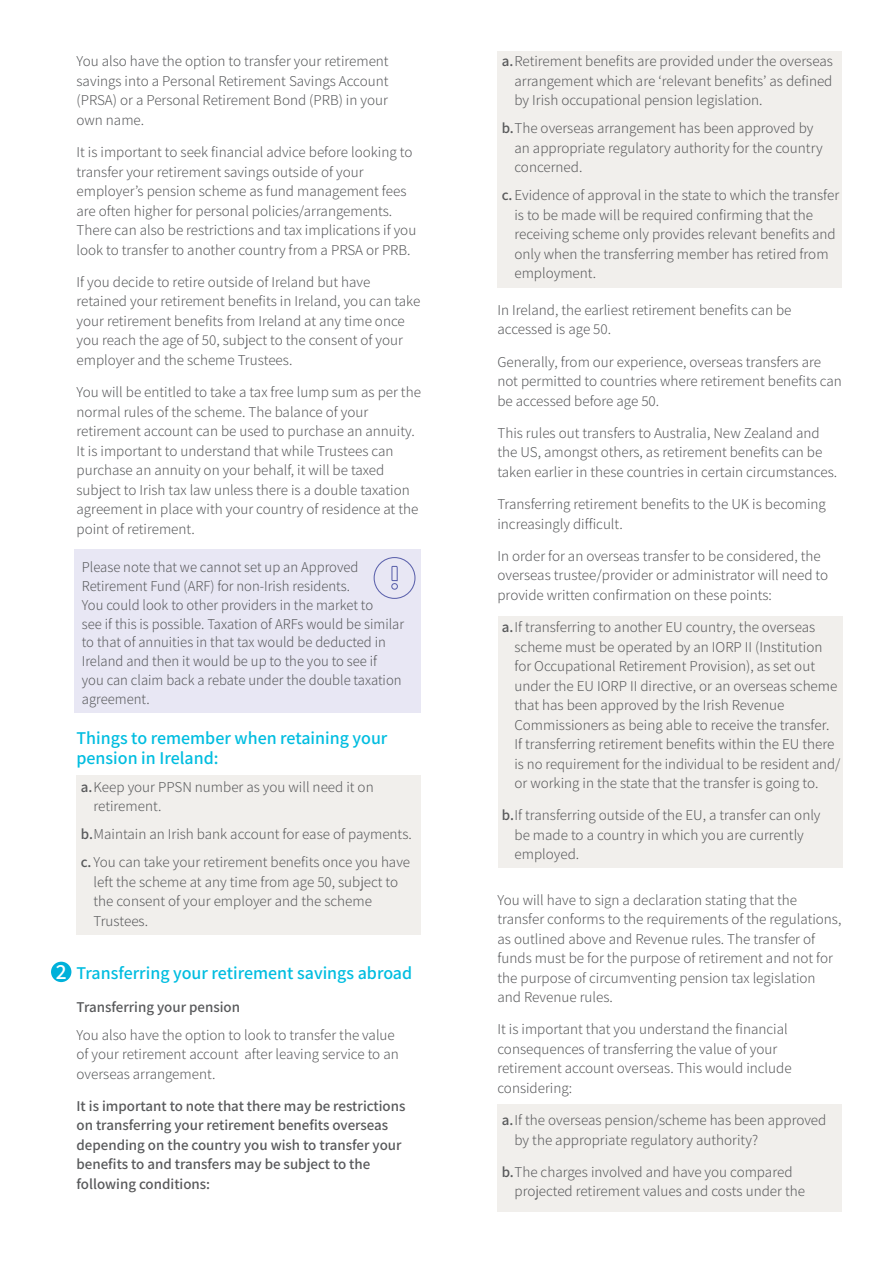
<style>
.page{position:relative;width:893px;height:1263px;background:#fff}
.page>*{position:absolute;margin:0;border:0;box-sizing:border-box;transform-origin:0 0}
.t1{font:600 18px/19.5px "Assistant";color:#00bde0}
.t2{font:300 15px/19.5px "Assistant";color:#58595b}
.t3{font:600 15px/19.5px "Assistant";color:#58595b}
.s1{font-weight:600}
.s2{font-size:21.6px;color:#fff}
</style>
<div class="page">
<div style="left:497px;top:1104px;width:345px;height:108px;background:#f1efec"></div>
<div style="left:499px;top:615px;width:344px;height:252px;background:#f1efec"></div>
<div style="left:497px;top:51px;width:345px;height:236px;background:#f1efec"></div>
<div style="left:77px;top:775px;width:344px;height:159px;background:#f1efec"></div>
<div style="left:51px;top:962px;width:20px;height:20px;background:#00b1da;border-radius:50%"></div>
<div style="left:74px;top:550px;width:347px;height:163px;background:#e8e7f4"></div>
<svg style="left:373px;top:557px;width:43px;height:42px"></svg>
<p class="t2" style="left:77px;top:51px;width:314px;text-align:justify">You also have the option to transfer your retirement savings into a Personal Retirement Savings Account (PRSA) or a Personal Retirement Bond (PRB) in your own name.</p>
<p class="t2" style="left:77px;top:142px;width:341px">It is important to seek financial advice before looking to transfer your retirement savings outside of your employer’s pension scheme as fund management fees are often higher for personal policies/arrangements.<br>There can also be restrictions and tax implications if you look to transfer to another country from a PRSA or PRB.</p>
<p class="t2" style="left:77px;top:271px;width:345px">If you decide to retire outside of Ireland but have retained your retirement benefits in Ireland, you can take your retirement benefits from Ireland at any time once you reach the age of 50, subject to the consent of your employer and the scheme Trustees.</p>
<p class="t2" style="left:77px;top:382px;width:346px">You will be entitled to take a tax free lump sum as per the normal rules of the scheme. The balance of your retirement account can be used to purchase an annuity.<br>It is important to understand that while Trustees can purchase an annuity on your behalf, it will be taxed subject to Irish tax law unless there is a double taxation agreement in place with your country of residence at the point of retirement.</p>
<p class="t2" style="left:82px;top:557px;width:324px;line-height:18.8px">Please note that we cannot set up an Approved Retirement Fund (ARF) for non-Irish residents.<br>You could look to other providers in the market to<br>see if this is possible. Taxation of ARFs would be similar to that of annuities in that tax would be deducted in Ireland and then it would be up to the you to see if<br>you can claim back a rebate under the double taxation agreement.</p>
<p class="t1" style="left:77px;top:727px;width:312px">Things to remember when retaining your pension in Ireland:</p>
<p class="t2" style="left:94px;top:776px;width:282px;text-indent:-13px"><span class="s1">a.</span>Keep your PPSN number as you will need it on retirement.</p>
<p class="t2" style="left:81px;top:819px;width:333px;line-height:28px"><span class="s1">b.</span>Maintain an Irish bank account for ease of payments. <span class="s1">c.</span> You can take your retirement benefits once you have</p>
<p class="t2" style="left:94px;top:871px;width:306px">left the scheme at any time from age 50, subject to the consent of your employer and the scheme<br>Trustees.</p>
<p class="t1" style="left:56px;top:962px;width:358px"><span class="s2">2</span> Transferring your retirement savings abroad</p>
<p class="t3" style="left:77px;top:996px;width:165px">Transferring your pension</p>
<p class="t2" style="left:77px;top:1024px;width:324px">You also have the option to look to transfer the value of your retirement account after leaving service to an overseas arrangement.</p>
<p class="t3" style="left:77px;top:1095px;width:330px">It is important to note that there may be restrictions on transferring your retirement benefits overseas depending on the country you wish to transfer your benefits to and transfers may be subject to the following conditions:</p>
<p class="t2" style="left:514px;top:51px;width:320px;text-align:justify;text-indent:-13px"><span class="s1">a.</span>Retirement benefits are provided under the overseas arrangement which are ‘relevant benefits’ as defined by Irish occupational pension legislation.</p>
<p class="t2" style="left:514px;top:118px;width:310px;text-indent:-13px"><span class="s1">b.</span>The overseas arrangement has been approved by an appropriate regulatory authority for the country concerned.</p>
<p class="t2" style="left:514px;top:185px;width:326px;text-indent:-13px"><span class="s1">c.</span>Evidence of approval in the state to which the transfer is to be made will be required confirming that the receiving scheme only provides relevant benefits and only when the transferring member has retired from employment.</p>
<p class="t2" style="left:497px;top:299px;width:296px">In Ireland, the earliest retirement benefits can be accessed is age 50.</p>
<p class="t2" style="left:497px;top:351px;width:346px">Generally, from our experience, overseas transfers are not permitted to countries where retirement benefits can be accessed before age 50.</p>
<p class="t2" style="left:497px;top:422px;width:341px">This rules out transfers to Australia, New Zealand and the US, amongst others, as retirement benefits can be taken earlier in these countries in certain circumstances.</p>
<p class="t2" style="left:497px;top:494px;width:330px">Transferring retirement benefits to the UK is becoming increasingly difficult.</p>
<p class="t2" style="left:497px;top:545px;width:332px">In order for an overseas transfer to be considered, the overseas trustee/provider or administrator will need to provide written confirmation on these points:</p>
<p class="t2" style="left:514px;top:617px;width:327px;text-indent:-13px"><span class="s1">a.</span>If transferring to another EU country, the overseas scheme must be operated by an IORP II (Institution for Occupational Retirement Provision), as set out under the EU IORP II directive, or an overseas scheme that has been approved by the Irish Revenue Commissioners as being able to receive the transfer.<br>If transferring retirement benefits within the EU there is no requirement for the individual to be resident and/ or working in the state that the transfer is going to.</p>
<p class="t2" style="left:514px;top:805px;width:308px;text-indent:-13px"><span class="s1">b.</span>If transferring outside of the EU, a transfer can only be made to a country in which you are currently employed.</p>
<p class="t2" style="left:497px;top:889px;width:345px">You will have to sign a declaration stating that the transfer conforms to the requirements of the regulations, as outlined above and Revenue rules. The transfer of funds must be for the purpose of retirement and not for the purpose of circumventing pension tax legislation and Revenue rules.</p>
<p class="t2" style="left:497px;top:1019px;width:296px">It is important that you understand the financial consequences of transferring the value of your retirement account overseas. This would include considering:</p>
<p class="t2" style="left:514px;top:1109px;width:313px;text-indent:-13px"><span class="s1">a.</span>If the overseas pension/scheme has been approved by the appropriate regulatory authority?</p>
<p class="t2" style="left:514px;top:1161px;width:292px;text-indent:-13px"><span class="s1">b.</span>The charges involved and have you compared projected retirement values and costs under the</p>
</div>
